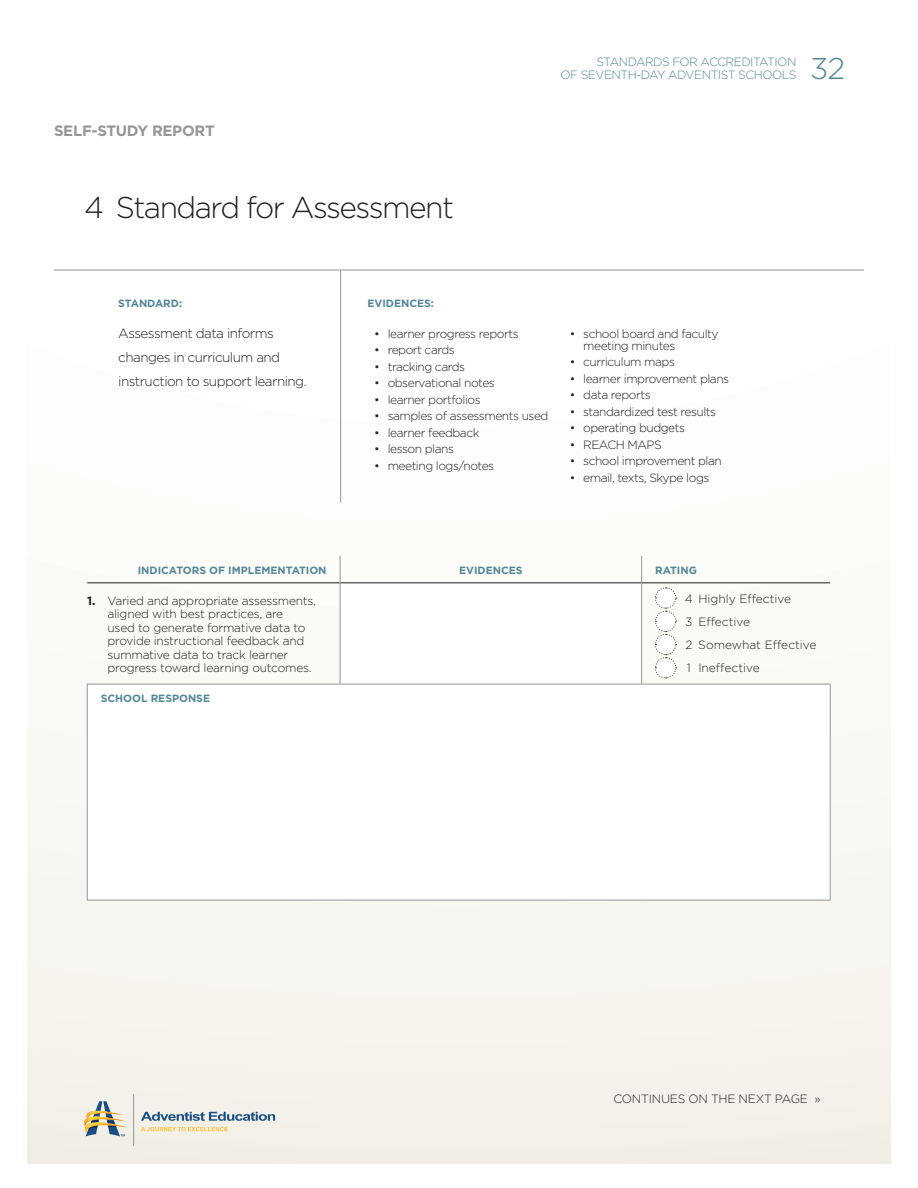
<style>
.page{position:relative;width:918px;height:1188px;background:#fff}
.page>*{position:absolute;margin:0;border:0;box-sizing:border-box;transform-origin:0 0}
.t1{font:300 30px "Gotham";letter-spacing:-.05em;color:#231f20}
.t2{font:300 30px "Gotham";color:#528798}
.t3{font:700 15px "Gotham";letter-spacing:-.02em;color:#949698}
.t4{font:300 13.5px/24px "Gotham";letter-spacing:-.04em;color:#231f20}
.t5{font:300 12px/12px "Gotham";letter-spacing:-.04em;color:#231f20}
.t6{font:300 12px/13.5px "Gotham";letter-spacing:-.02em;color:#231f20}
.t7{font:300 12px/23.2px "Gotham";color:#231f20}
.t8{font:300 12px/13.5px "Gotham";letter-spacing:-.04em;color:#528798;text-align:right}
.t9{font:700 10.5px "Gotham";color:#528798}
.s1{font-weight:700}
</style>
<div class="page">
<div style="left:27px;top:29px;width:864px;height:1134px;background:linear-gradient(to bottom,#fff,#f4f2ea)"></div>
<hr style="left:133px;top:1094px;width:1px;height:52px;background:#949698">
<svg style="left:141px;top:1127px;width:87px;height:4px"></svg>
<svg style="left:141px;top:1112px;width:134px;height:9px"></svg>
<svg style="left:82px;top:1101px;width:46px;height:35px"></svg>
<img style="left:82px;top:1109px;width:46px;height:24px">
<hr style="left:54px;top:270px;width:810px;height:1px;background:#949698">
<hr style="left:340px;top:270px;width:1px;height:232px;background:#949698">
<svg style="left:87px;top:583px;width:743px;height:317px"></svg>
<hr style="left:87px;top:684px;width:253px;height:1px;background:#949698">
<hr style="left:87px;top:684px;width:1px;height:216px;background:#949698">
<hr style="left:340px;top:684px;width:302px;height:1px;background:#949698">
<hr style="left:642px;top:684px;width:188px;height:1px;background:#949698">
<hr style="left:87px;top:900px;width:253px;height:1px;background:#949698">
<hr style="left:340px;top:900px;width:302px;height:1px;background:#949698">
<hr style="left:642px;top:900px;width:188px;height:1px;background:#949698">
<hr style="left:87px;top:582px;width:253px;height:1px;background:#231f20">
<hr style="left:340px;top:582px;width:301px;height:1px;background:#231f20">
<hr style="left:642px;top:582px;width:188px;height:1px;background:#231f20">
<svg style="left:340px;top:556px;width:1px;height:27px"></svg>
<svg style="left:641px;top:556px;width:1px;height:27px"></svg>
<hr style="left:340px;top:583px;width:1px;height:101px;background:#949698">
<hr style="left:641px;top:583px;width:1px;height:101px;background:#949698">
<hr style="left:830px;top:684px;width:1px;height:216px;background:#949698">
<svg style="left:655px;top:587px;width:22px;height:92px"></svg>
<p class="t3" style="left:54px;top:122px;width:162px">SELF-STUDY REPORT</p>
<h1 class="t1" style="left:84px;top:191px;width:372px">4 Standard for Assessment</h1>
<p class="t8" style="left:561px;top:55px;width:237px">STANDARDS FOR ACCREDITATION<br>OF SEVENTH-DAY ADVENTIST SCHOOLS</p>
<h1 class="t2" style="left:810px;top:52px;width:37px">32</h1>
<p class="t9" style="left:118px;top:297px;width:65px">STANDARD:</p>
<p class="t4" style="left:118px;top:321px;width:190px">Assessment data informs changes in curriculum and instruction to support learning.</p>
<p class="t9" style="left:367px;top:297px;width:68px">EVIDENCES:</p>
<p class="t5" style="left:374px;top:328px;width:146px">• learner progress reports</p>
<p class="t5" style="left:374px;top:344px;width:82px">• report cards</p>
<p class="t5" style="left:374px;top:361px;width:93px">• tracking cards</p>
<p class="t5" style="left:374px;top:377px;width:122px">• observational notes</p>
<p class="t5" style="left:374px;top:394px;width:108px">• learner portfolios</p>
<p class="t5" style="left:374px;top:410px;width:176px">• samples of assessments used</p>
<p class="t5" style="left:374px;top:427px;width:107px">• learner feedback</p>
<p class="t5" style="left:374px;top:443px;width:81px">• lesson plans</p>
<p class="t5" style="left:374px;top:460px;width:122px">• meeting logs/notes</p>
<p class="t5" style="left:583px;top:328px;width:137px;text-indent:-14px">• school board and faculty meeting minutes</p>
<p class="t5" style="left:570px;top:356px;width:107px">• curriculum maps</p>
<p class="t5" style="left:570px;top:373px;width:161px">• learner improvement plans</p>
<p class="t5" style="left:570px;top:389px;width:82px">• data reports</p>
<p class="t5" style="left:570px;top:406px;width:148px">• standardized test results</p>
<p class="t5" style="left:570px;top:422px;width:117px">• operating budgets</p>
<p class="t5" style="left:570px;top:439px;width:94px">• REACH MAPS</p>
<p class="t5" style="left:570px;top:455px;width:154px">• school improvement plan</p>
<p class="t5" style="left:570px;top:472px;width:141px">• email, texts, Skype logs</p>
<p class="t9" style="left:138px;top:564px;width:190px">INDICATORS OF IMPLEMENTATION</p>
<p class="t9" style="left:459px;top:564px;width:65px">EVIDENCES</p>
<p class="t9" style="left:655px;top:564px;width:43px">RATING</p>
<p class="t6" style="left:108px;top:594px;width:210px;text-indent:-20px"><span class="s1">1.</span> Varied and appropriate assessments, aligned with best practices, are<br>used to generate formative data to provide instructional feedback and summative data to track learner progress toward learning outcomes.</p>
<p class="t7" style="left:685px;top:586px;width:133px">4 Highly Effective<br>3 Effective<br>2 Somewhat Effective<br>1 Ineffective</p>
<p class="t9" style="left:101px;top:692px;width:111px">SCHOOL RESPONSE</p>
<p class="t6" style="left:614px;top:1092px;width:208px">CONTINUES ON THE NEXT PAGE »</p>
</div>
